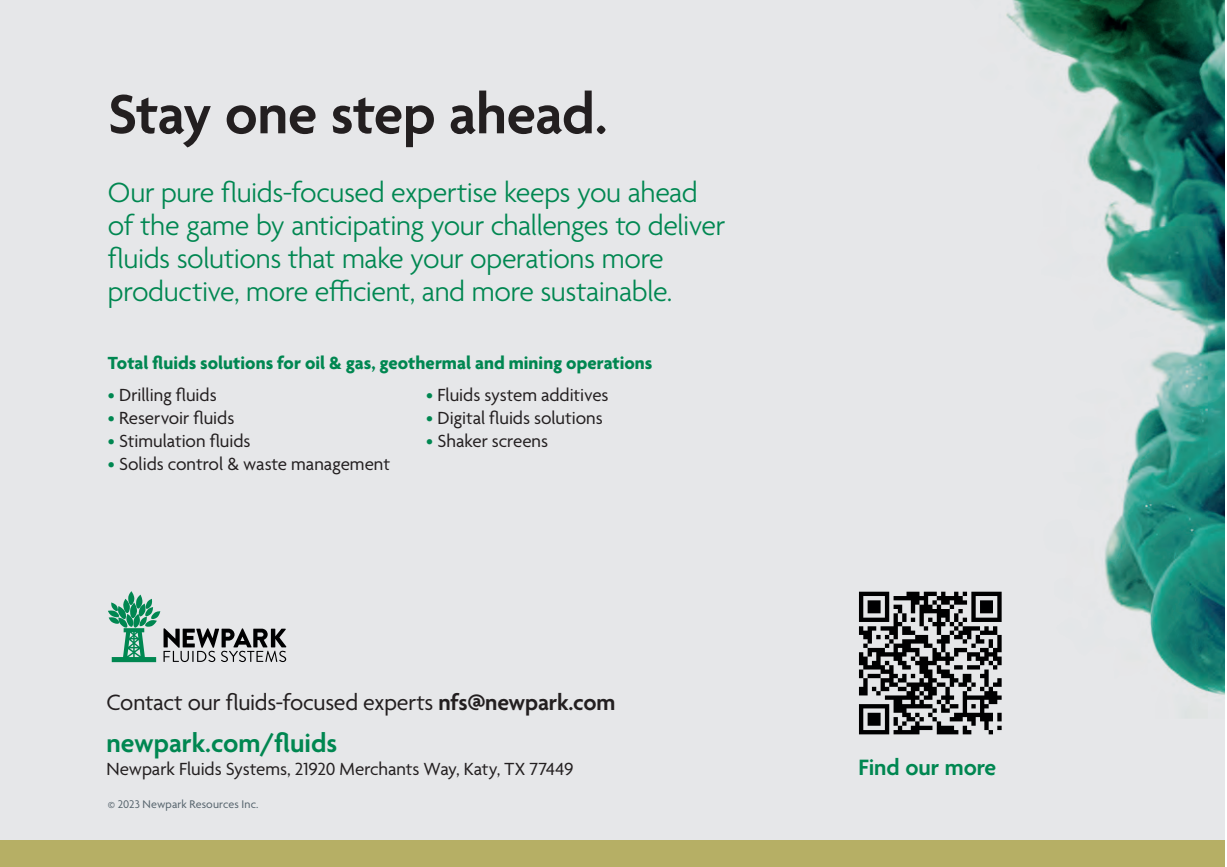
<style>
.page{position:relative;width:1227px;height:867px;background:#fff}
.page>*{position:absolute;margin:0;border:0;box-sizing:border-box;transform-origin:0 0}
.t1{font:600 60px "Agenda";letter-spacing:-.01em;color:#231f20}
.t2{font:300 30px/33px "Agenda";letter-spacing:-.015em;color:#008751}
.t3{font:600 28px "Agenda";color:#008751}
.t4{font:24px "Agenda";letter-spacing:-.01em;color:#231f20}
.t5{font:600 24px "Agenda";color:#008751}
.t6{font:19px "Agenda";letter-spacing:-.005em;color:#231f20}
.t7{font:700 19px "Agenda";color:#008751}
.t8{font:12px "Agenda";letter-spacing:.01em;color:#55636c}
.s1{color:#008751}
.s2{font-weight:600}
</style>
<div class="page">
<div style="left:0;top:0;width:1224px;height:866px;background:#e6e7e9"></div>
<img style="left:962px;top:0;width:262px;height:735px">
<div style="left:0;top:840px;width:1224px;height:26px;background:#b6af65"></div>
<svg style="left:108px;top:594px;width:178px;height:68px"></svg>
<svg style="left:859px;top:591px;width:142px;height:143px"></svg>
<h1 class="t1" style="left:108px;top:82px;width:501px">Stay one step ahead.</h1>
<h2 class="t2" style="left:108px;top:178px;width:618px">Our pure fluids-focused expertise keeps you ahead of the game by anticipating your challenges to deliver fluids solutions that make your operations more productive, more efficient, and more sustainable.</h2>
<p class="t7" style="left:108px;top:353px;width:546px">Total fluids solutions for oil &amp; gas, geothermal and mining operations</p>
<p class="t6" style="left:108px;top:384px;width:110px"><span class="s1">•</span> Drilling fluids</p>
<p class="t6" style="left:108px;top:407px;width:128px"><span class="s1">•</span> Reservoir fluids</p>
<p class="t6" style="left:108px;top:430px;width:144px"><span class="s1">•</span> Stimulation fluids</p>
<p class="t6" style="left:426px;top:384px;width:184px"><span class="s1">•</span> Fluids system additives</p>
<p class="t6" style="left:426px;top:407px;width:178px"><span class="s1">•</span> Digital fluids solutions</p>
<p class="t6" style="left:426px;top:430px;width:123px"><span class="s1">•</span> Shaker screens</p>
<p class="t6" style="left:108px;top:453px;width:283px"><span class="s1">•</span> Solids control &amp; waste management</p>
<p class="t4" style="left:106px;top:688px;width:510px">Contact our fluids-focused experts <span class="s2">nfs@newpark.com</span></p>
<h3 class="t3" style="left:106px;top:727px;width:232px">newpark.com/fluids</h3>
<p class="t6" style="left:106px;top:758px;width:468px">Newpark Fluids Systems, 21920 Merchants Way, Katy, TX 77449</p>
<p class="t5" style="left:858px;top:754px;width:139px">Find our more</p>
<p class="t8" style="left:108px;top:797px;width:152px">© 2023 Newpark Resources Inc.</p>
</div>
